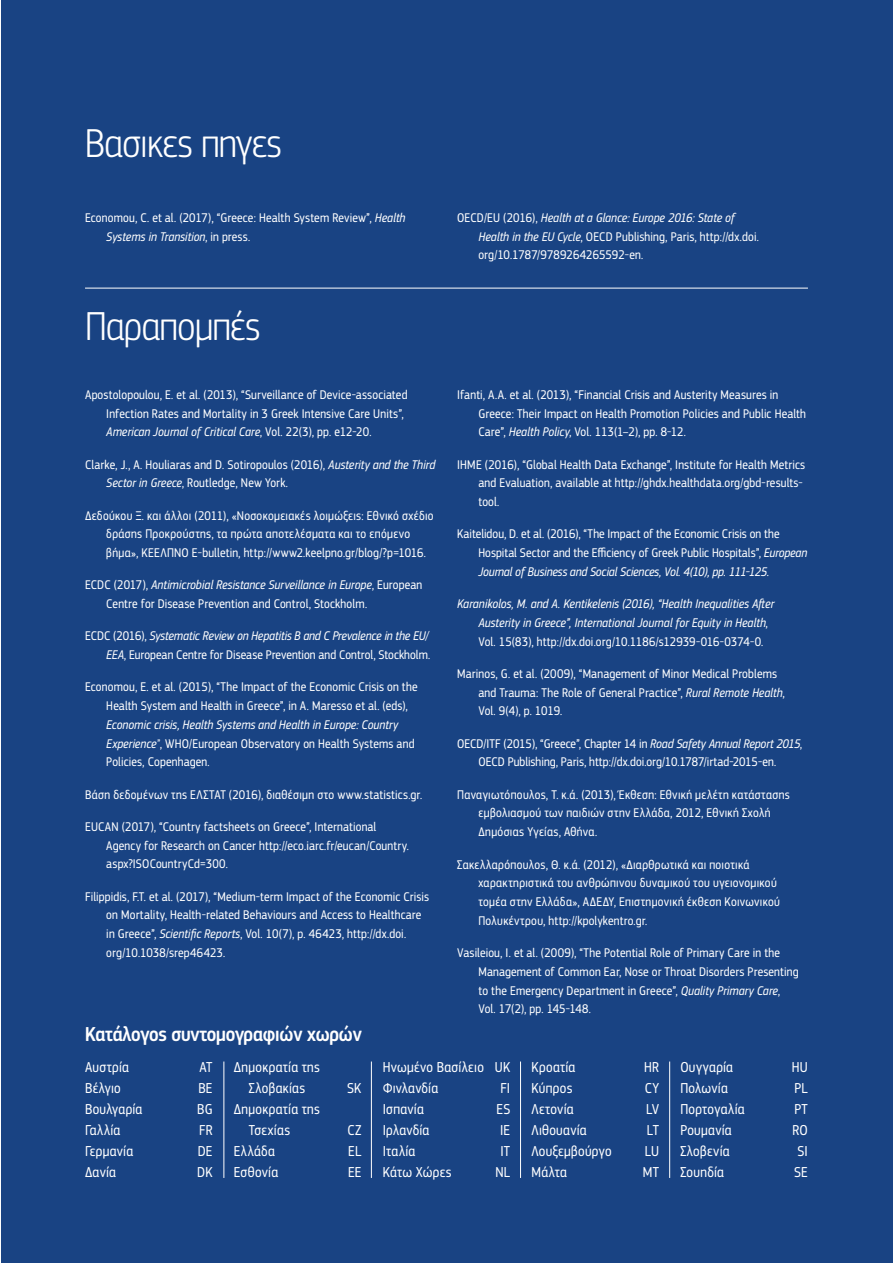
<style>
.page{position:relative;width:893px;height:1263px;background:#fff}
.page>*{position:absolute;margin:0;border:0;box-sizing:border-box;transform-origin:0 0}
.t1{font:300 42px "PF Square Sans Cond Pro";letter-spacing:-.01em;color:#fff}
.t2{font:500 21px "PF Square Sans Cond Pro";letter-spacing:-.01em;color:#fff}
.t3{font:15px/21px "PF Square Sans Cond Pro";letter-spacing:.02em;color:#fff}
.t4{font:13.2px/18.8px "PF Square Sans Cond Pro";letter-spacing:.015em;color:#fff}
.t5{font:italic 13.2px/18.8px "PF Square Sans Cond Pro";letter-spacing:.01em;color:#fff}
.s1{font-style:italic}
.s2{font-weight:300;font-style:normal}
.s3{font-style:normal}
</style>
<div class="page">
<div style="left:2px;top:0;width:891px;height:1263px;background:#194383"></div>
<hr style="left:223px;top:1061px;width:1px;height:117px;background:#fff">
<hr style="left:85px;top:288px;width:723px;height:1px;background:#fff">
<hr style="left:371px;top:1061px;width:1px;height:117px;background:#fff">
<hr style="left:520px;top:1061px;width:1px;height:117px;background:#fff">
<hr style="left:669px;top:1061px;width:1px;height:117px;background:#fff">
<h1 class="t1" style="left:85px;top:120px;width:198px">Βασικες πηγες</h1>
<p class="t4" style="left:106px;top:208px;width:300px;text-indent:-21px">Economou, C. et al. (2017), “Greece: Health System Review”, <span class="s1">Health<br>Systems in Transition</span>, in press.</p>
<h1 class="t1" style="left:85px;top:303px;width:177px">Παραπομπές</h1>
<p class="t4" style="left:106px;top:385px;width:303px;text-indent:-21px">Apostolopoulou, E. et al. (2013), “Surveillance of Device-associated<br>Infection Rates and Mortality in 3 Greek Intensive Care Units”,<br><span class="s1">American Journal of Critical Care</span>, Vol. 22(3), pp. e12-20.</p>
<p class="t4" style="left:106px;top:455px;width:330px;text-indent:-21px">Clarke, J., A. Houliaras and D. Sotiropoulos (2016), <span class="s1">Austerity and the Third<br>Sector in Greece</span>, Routledge, New York.</p>
<p class="t4" style="left:106px;top:506px;width:329px;text-indent:-21px">Δεδούκου Ξ. και άλλοι (2011), «Νοσοκομειακές λοιμώξεις: Εθνικό σχέδιο δράσης Προκρούστης, τα πρώτα αποτελέσματα και το επόμενο βήμα», ΚΕΕΛΠΝΟ E-bulletin, http://www2.keelpno.gr/blog/?p=1016.</p>
<p class="t4" style="left:106px;top:576px;width:318px;text-indent:-21px">ECDC (2017), <span class="s1">Antimicrobial Resistance Surveillance in Europe</span>, European<br>Centre for Disease Prevention and Control, Stockholm.</p>
<p class="t4" style="left:85px;top:627px;width:347px;text-align:right">ECDC (2016), <span class="s1">Systematic Review on Hepatitis B and C Prevalence in the EU/<br>EEA</span>, European Centre for Disease Prevention and Control, Stockholm.</p>
<p class="t4" style="left:106px;top:678px;width:313px;text-indent:-21px">Economou, E. et al. (2015), “The Impact of the Economic Crisis on the<br>Health System and Health in Greece”, in A. Maresso et al. (eds),</p>
<p class="t5" style="left:106px;top:715px;width:310px">Economic crisis, Health Systems and Health in Europe: Country<br>Experience<span class="s2">”</span><span class="s3">, WHO/European Observatory on Health Systems and<br>Policies, Copenhagen.</span></p>
<p class="t4" style="left:85px;top:785px;width:339px">Βάση δεδομένων της ΕΛΣΤΑΤ (2016), διαθέσιμη στο www.statistics.gr.</p>
<p class="t4" style="left:106px;top:817px;width:304px;text-indent:-21px">EUCAN (2017), “Country factsheets on Greece”, International<br>Agency for Research on Cancer http://eco.iarc.fr/eucan/Country. aspx?ISOCountryCd=300.</p>
<p class="t4" style="left:106px;top:887px;width:324px;text-indent:-21px">Filippidis, F.T. et al. (2017), “Medium-term Impact of the Economic Crisis on Mortality, Health-related Behaviours and Access to Healthcare in Greece”, <span class="s1">Scientific Reports</span>, Vol. 10(7), p. 46423, http://dx.doi. org/10.1038/srep46423.</p>
<h2 class="t2" style="left:85px;top:1022px;width:278px">Κατάλογος συντομογραφιών χωρών</h2>
<p class="t4" style="left:478px;top:208px;width:282px;text-indent:-21px">OECD/EU (2016), <span class="s1">Health at a Glance: Europe 2016: State of<br>Health in the EU Cycle</span>, OECD Publishing, Paris, http://dx.doi. org/10.1787/9789264265592-en.</p>
<p class="t4" style="left:478px;top:385px;width:329px;text-indent:-21px">Ifanti, A.A. et al. (2013), “Financial Crisis and Austerity Measures in<br>Greece: Their Impact on Health Promotion Policies and Public Health<br>Care”, <span class="s1">Health Policy</span>, Vol. 113(1–2), pp. 8-12.</p>
<p class="t4" style="left:478px;top:455px;width:328px;text-indent:-21px">IHME (2016), “Global Health Data Exchange”, Institute for Health Metrics and Evaluation, available at http://ghdx.healthdata.org/gbd-results&shy;tool.</p>
<p class="t4" style="left:478px;top:525px;width:330px;text-indent:-21px">Kaitelidou, D. et al. (2016), “The Impact of the Economic Crisis on the<br>Hospital Sector and the Efficiency of Greek Public Hospitals”, <span class="s1">European<br>Journal of Business and Social Sciences, Vol. 4(10), pp. 111-125.</span></p>
<p class="t5" style="left:478px;top:595px;width:297px;text-indent:-21px">Karanikolos, M. and A. Kentikelenis (2016), “Health Inequalities After<br>Austerity in Greece”, International Journal for Equity in Health<span class="s3">,<br>Vol. 15(83), http://dx.doi.org/10.1186/s12939-016-0374-0.</span></p>
<p class="t4" style="left:478px;top:664px;width:308px;text-indent:-21px">Marinos, G. et al. (2009), “Management of Minor Medical Problems and Trauma: The Role of General Practice”, <span class="s1">Rural Remote Health</span>,<br>Vol. 9(4), p. 1019.</p>
<p class="t4" style="left:457px;top:734px;width:347px;text-align:center">OECD/ITF (2015), “Greece”, Chapter 14 in <span class="s1">Road Safety Annual Report 2015</span>,<br>OECD Publishing, Paris, http://dx.doi.org/10.1787/irtad-2015-en.</p>
<p class="t4" style="left:478px;top:785px;width:313px;text-indent:-21px">Παναγιωτόπουλος, Τ. κ.ά. (2013), Έκθεση: Εθνική μελέτη κατάστασης εμβολιασμού των παιδιών στην Ελλάδα, 2012, Εθνική Σχολή<br>Δημόσιας Υγείας, Αθήνα.</p>
<p class="t4" style="left:478px;top:855px;width:303px;text-indent:-21px">Σακελλαρόπουλος, Θ. κ.ά. (2012), «Διαρθρωτικά και ποιοτικά χαρακτηριστικά του ανθρώπινου δυναμικού του υγειονομικού τομέα στην Ελλάδα», ΑΔΕΔΥ, Επιστημονική έκθεση Κοινωνικού Πολυκέντρου, http://kpolykentro.gr.</p>
<p class="t4" style="left:478px;top:943px;width:322px;text-indent:-21px">Vasileiou, I. et al. (2009), “The Potential Role of Primary Care in the Management of Common Ear, Nose or Throat Disorders Presenting to the Emergency Department in Greece”, <span class="s1">Quality Primary Care</span>, Vol. 17(2), pp. 145-148.</p>
<p class="t3" style="left:85px;top:1057px;width:45px">Αυστρία</p>
<p class="t3" style="left:200px;top:1057px;width:14px">AT</p>
<p class="t3" style="left:85px;top:1078px;width:37px">Βέλγιο</p>
<p class="t3" style="left:198px;top:1078px;width:16px">BE</p>
<p class="t3" style="left:85px;top:1099px;width:59px">Βουλγαρία</p>
<p class="t3" style="left:197px;top:1099px;width:17px">BG</p>
<p class="t3" style="left:85px;top:1120px;width:37px">Γαλλία</p>
<p class="t3" style="left:199px;top:1120px;width:15px">FR</p>
<p class="t3" style="left:85px;top:1141px;width:50px">Γερμανία</p>
<p class="t3" style="left:198px;top:1141px;width:16px">DE</p>
<p class="t3" style="left:85px;top:1162px;width:33px">Δανία</p>
<p class="t3" style="left:197px;top:1162px;width:17px">DK</p>
<p class="t3" style="left:234px;top:1057px;width:87px;text-align:center">Δημοκρατία της<br>Σλοβακίας</p>
<p class="t3" style="left:249px;top:1099px;width:72px;text-indent:-15px">Δημοκρατία της<br>Τσεχίας</p>
<p class="t3" style="left:347px;top:1078px;width:16px">SK</p>
<p class="t3" style="left:347px;top:1120px;width:15px">CZ</p>
<p class="t3" style="left:234px;top:1141px;width:43px">Ελλάδα</p>
<p class="t3" style="left:348px;top:1141px;width:15px">EL</p>
<p class="t3" style="left:234px;top:1162px;width:46px">Εσθονία</p>
<p class="t3" style="left:348px;top:1162px;width:15px">EE</p>
<p class="t3" style="left:383px;top:1057px;width:129px">Ηνωμένο Βασίλειο UK<br>Φινλανδία</p>
<p class="t3" style="left:500px;top:1078px;width:11px">FI</p>
<p class="t3" style="left:383px;top:1099px;width:43px">Ισπανία</p>
<p class="t3" style="left:496px;top:1099px;width:15px">ES</p>
<p class="t3" style="left:383px;top:1120px;width:48px">Ιρλανδία</p>
<p class="t3" style="left:500px;top:1120px;width:12px">IE</p>
<p class="t3" style="left:383px;top:1141px;width:34px">Ιταλία</p>
<p class="t3" style="left:500px;top:1141px;width:11px">IT</p>
<p class="t3" style="left:383px;top:1162px;width:70px">Κάτω Χώρες</p>
<p class="t3" style="left:495px;top:1162px;width:16px">NL</p>
<p class="t3" style="left:531px;top:1057px;width:45px">Κροατία</p>
<p class="t3" style="left:644px;top:1057px;width:16px">HR</p>
<p class="t3" style="left:531px;top:1078px;width:42px">Κύπρος</p>
<p class="t3" style="left:645px;top:1078px;width:16px">CY</p>
<p class="t3" style="left:531px;top:1099px;width:44px">Λετονία</p>
<p class="t3" style="left:646px;top:1099px;width:15px">LV</p>
<p class="t3" style="left:531px;top:1120px;width:57px">Λιθουανία</p>
<p class="t3" style="left:647px;top:1120px;width:14px">LT</p>
<p class="t3" style="left:531px;top:1141px;width:82px">Λουξεμβούργο</p>
<p class="t3" style="left:645px;top:1141px;width:16px">LU</p>
<p class="t3" style="left:531px;top:1162px;width:37px">Μάλτα</p>
<p class="t3" style="left:643px;top:1162px;width:18px">MT</p>
<p class="t3" style="left:680px;top:1057px;width:54px">Ουγγαρία</p>
<p class="t3" style="left:792px;top:1057px;width:17px">HU</p>
<p class="t3" style="left:680px;top:1078px;width:49px">Πολωνία</p>
<p class="t3" style="left:794px;top:1078px;width:15px">PL</p>
<p class="t3" style="left:680px;top:1099px;width:66px">Πορτογαλία</p>
<p class="t3" style="left:794px;top:1099px;width:15px">PT</p>
<p class="t3" style="left:680px;top:1120px;width:53px">Ρουμανία</p>
<p class="t3" style="left:792px;top:1120px;width:17px">RO</p>
<p class="t3" style="left:680px;top:1141px;width:51px">Σλοβενία</p>
<p class="t3" style="left:798px;top:1141px;width:12px">SI</p>
<p class="t3" style="left:680px;top:1162px;width:45px">Σουηδία</p>
<p class="t3" style="left:794px;top:1162px;width:15px">SE</p>
</div>
